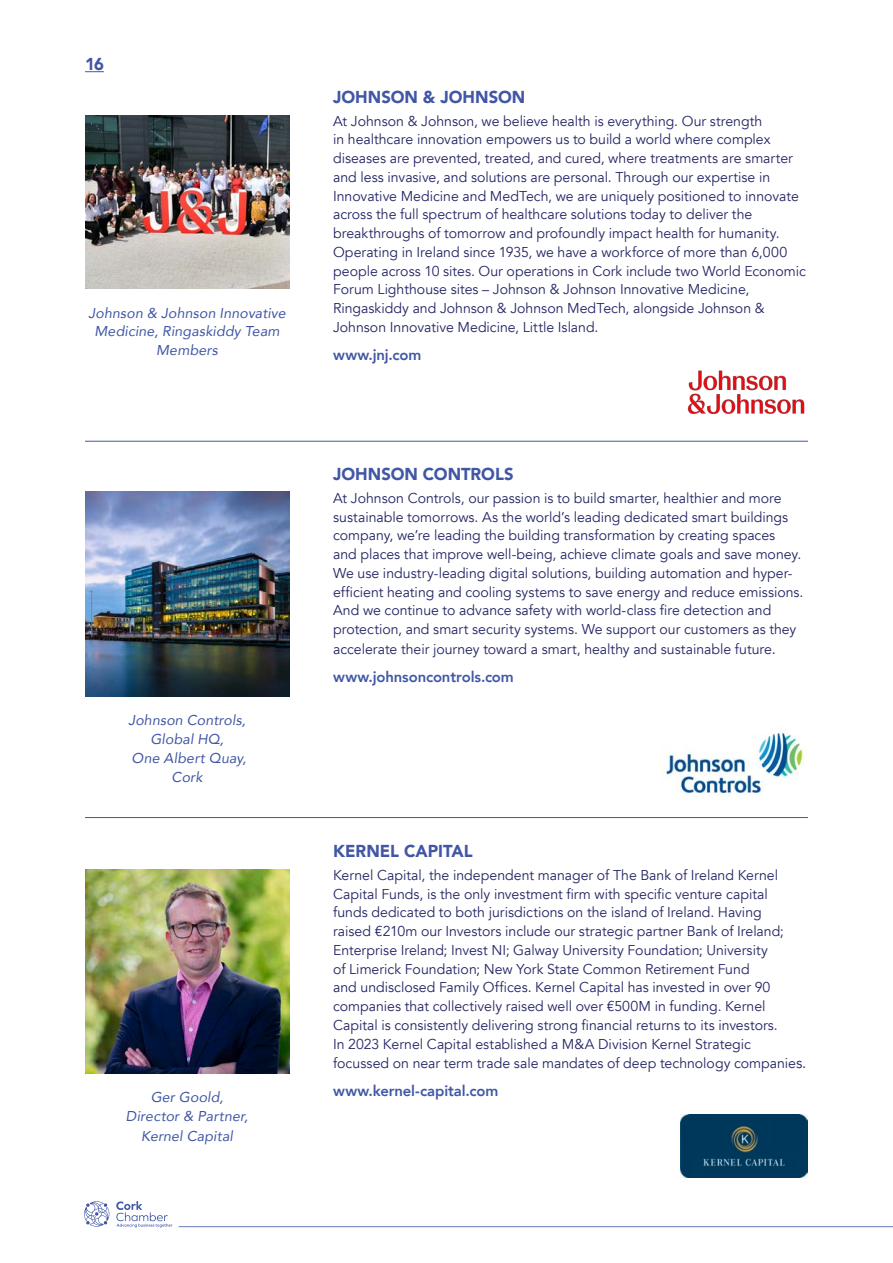
<style>
.page{position:relative;width:893px;height:1263px;background:#fff}
.page>*{position:absolute;margin:0;border:0;box-sizing:border-box;transform-origin:0 0}
.t1{font:900 17.25px "Avenir";color:#4157a6;scale:.96 1}
.t2{font:800 15px "Avenir";letter-spacing:-.005em;color:#4157a6}
.t3{font:14.25px/18.9px "Avenir";color:#252665}
.t4{font:italic 14.25px/18.8px "Avenir";letter-spacing:.01em;color:#4157a6;text-align:center}
.s1{font-size:15px}
</style>
<div class="page">
<svg style="left:116px;top:1201px;width:56px;height:26px"></svg>
<svg style="left:84px;top:1201px;width:26px;height:26px"></svg>
<hr style="left:179px;top:1226px;width:714px;height:1px;background:#4157a6">
<svg style="left:85px;top:71px;width:19px;height:1px"></svg>
<hr style="left:85px;top:441px;width:723px;height:1px;background:#4157a6">
<hr style="left:85px;top:817px;width:723px;height:1px;background:#4157a6">
<img style="left:661px;top:730px;width:142px;height:64px">
<img style="left:680px;top:1115px;width:127px;height:62px">
<img style="left:85px;top:492px;width:204px;height:204px">
<img style="left:85px;top:869px;width:204px;height:204px">
<img style="left:85px;top:115px;width:204px;height:174px">
<img style="left:688px;top:370px;width:117px;height:44px">
<p class="t1" style="left:85px;top:50px;width:21px">16</p>
<p class="t4" style="left:88px;top:303px;width:199px">Johnson &amp; Johnson Innovative<br>Medicine, Ringaskiddy Team<br>Members</p>
<p class="t4" style="left:128px;top:711px;width:120px">Johnson Controls,<br>Global HQ,<br>One Albert Quay,<br>Cork</p>
<p class="t1" style="left:333px;top:82px;width:202px">JOHNSON &amp; JOHNSON</p>
<p class="t3" style="left:333px;top:112px;width:474px">At Johnson &amp; Johnson, we believe health is everything. Our strength<br>in healthcare innovation empowers us to build a world where complex diseases are prevented, treated, and cured, where treatments are smarter and less invasive, and solutions are personal. Through our expertise in Innovative Medicine and MedTech, we are uniquely positioned to innovate across the full spectrum of healthcare solutions today to deliver the breakthroughs of tomorrow and profoundly impact health for humanity.<br>Operating in Ireland since 1935, we have a workforce of more than 6,000 people across 10 sites. Our operations in Cork include two World Economic Forum Lighthouse sites – Johnson &amp; Johnson Innovative Medicine, Ringaskiddy and Johnson &amp; Johnson MedTech, alongside Johnson &amp; Johnson Innovative Medicine, Little Island.</p>
<p class="t2" style="left:333px;top:343px;width:90px">www.jnj.com</p>
<p class="t1" style="left:333px;top:459px;width:190px">JOHNSON CONTROLS</p>
<p class="t3" style="left:333px;top:489px;width:472px">At Johnson Controls, our passion is to build smarter, healthier and more sustainable tomorrows. As the world’s leading dedicated smart buildings company, we’re leading the building transformation by creating spaces<br>and places that improve well-being, achieve climate goals and save money.<br>We use industry-leading digital solutions, building automation and hyper&shy;efficient heating and cooling systems to save energy and reduce emissions.<br>And we continue to advance safety with world-class fire detection and protection, and smart security systems. We support our customers as they accelerate their journey toward a smart, healthy and sustainable future<span class="s1">.</span></p>
<p class="t2" style="left:333px;top:665px;width:182px">www.johnsoncontrols.com</p>
<p class="t1" style="left:333px;top:836px;width:147px">KERNEL CAPITAL</p>
<p class="t3" style="left:333px;top:866px;width:475px">Kernel Capital, the independent manager of The Bank of Ireland Kernel Capital Funds, is the only investment firm with specific venture capital<br>funds dedicated to both jurisdictions on the island of Ireland. Having<br>raised €210m our Investors include our strategic partner Bank of Ireland; Enterprise Ireland; Invest NI; Galway University Foundation; University<br>of Limerick Foundation; New York State Common Retirement Fund<br>and undisclosed Family Offices. Kernel Capital has invested in over 90 companies that collectively raised well over €500M in funding. Kernel Capital is consistently delivering strong financial returns to its investors.<br>In 2023 Kernel Capital established a M&amp;A Division Kernel Strategic focussed on near term trade sale mandates of deep technology companie<span class="s1">s.</span></p>
<p class="t4" style="left:151px;top:1088px;width:74px">Ger Goold,</p>
<p class="t2" style="left:333px;top:1079px;width:167px">www.kernel-capital.com</p>
<p class="t4" style="left:126px;top:1106px;width:124px;line-height:19.5px">Director &amp; Partner,<br>Kernel Capital</p>
</div>
